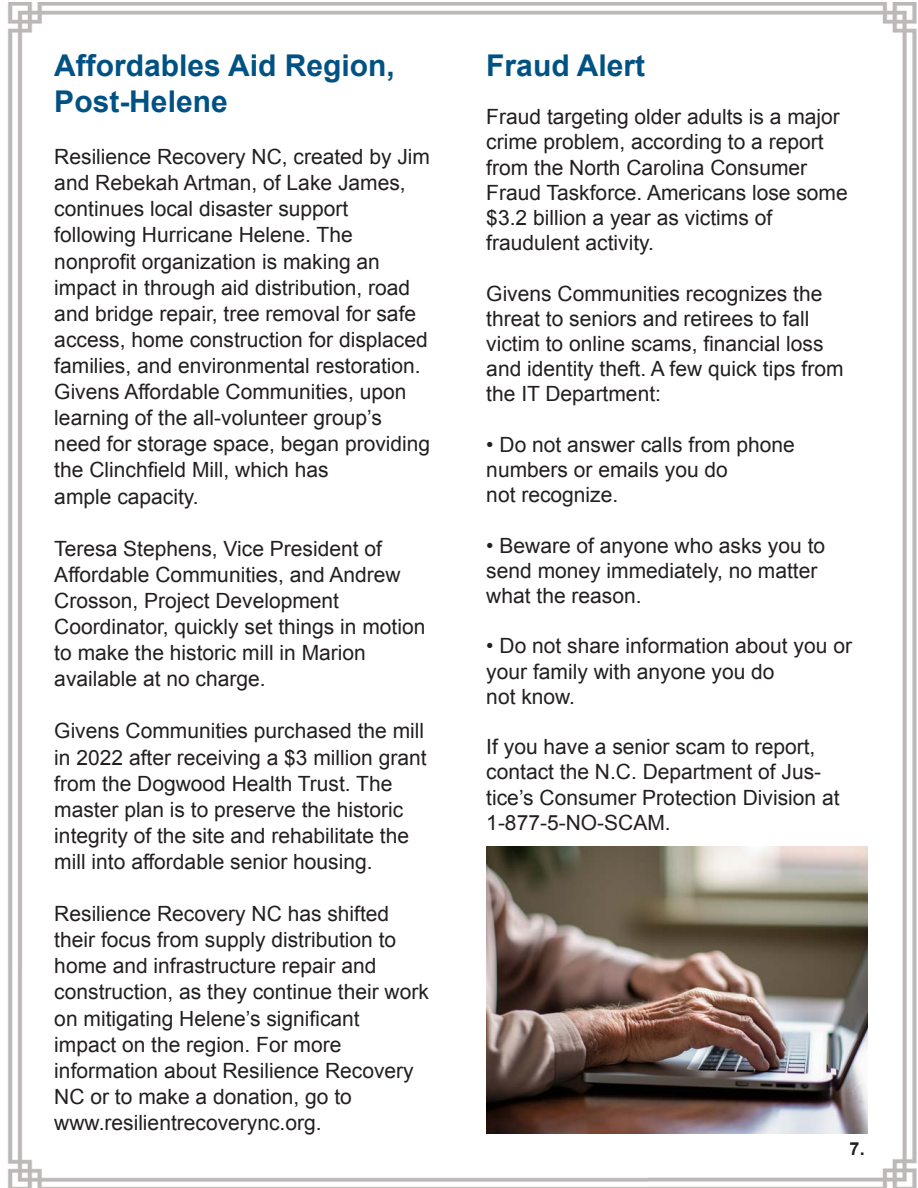
<style>
.page{position:relative;width:918px;height:1188px;background:#fff}
.page>*{position:absolute;margin:0;border:0;box-sizing:border-box;transform-origin:0 0}
.t1{font:700 30px/36px "Arial";color:#005284}
.t2{font:21px/26.1px "Arial";color:#231f20}
.t3{font:700 18px "Arial";color:#231f20}
</style>
<div class="page">
<img style="left:8px;top:2px;width:909px;height:1186px">
<img style="left:486px;top:847px;width:381px;height:287px">
<h1 class="t1" style="left:54px;top:48px;width:342px">Affordables Aid Region,<br>Post-Helene</h1>
<p class="t2" style="left:54px;top:144px;width:377px">Resilience Recovery NC, created by Jim and Rebekah Artman, of Lake James, continues local disaster support following Hurricane Helene. The nonprofit organization is making an impact in through aid distribution, road and bridge repair, tree removal for safe access, home construction for displaced families, and environmental restoration.<br>Givens Affordable Communities, upon learning of the all-volunteer group’s need for storage space, began providing the Clinchfield Mill, which has<br>ample capacity.</p>
<p class="t2" style="left:54px;top:536px;width:373px">Teresa Stephens, Vice President of Affordable Communities, and Andrew Crosson, Project Development Coordinator, quickly set things in motion to make the historic mill in Marion available at no charge.</p>
<p class="t2" style="left:54px;top:718px;width:374px">Givens Communities purchased the mill in 2022 after receiving a $3 million grant from the Dogwood Health Trust. The master plan is to preserve the historic integrity of the site and rehabilitate the mill into affordable senior housing.</p>
<p class="t2" style="left:54px;top:901px;width:376px">Resilience Recovery NC has shifted their focus from supply distribution to home and infrastructure repair and construction, as they continue their work on mitigating Helene’s significant<br>impact on the region. For more information about Resilience Recovery NC or to make a donation, go to www.resilientrecoverync.org.</p>
<h1 class="t1" style="left:486px;top:48px;width:160px">Fraud Alert</h1>
<p class="t2" style="left:486px;top:105px;width:363px;line-height:25.2px">Fraud targeting older adults is a major crime problem, according to a report from the North Carolina Consumer Fraud Taskforce. Americans lose some $3.2 billion a year as victims of fraudulent activity.</p>
<p class="t2" style="left:486px;top:281px;width:359px;line-height:25.2px">Givens Communities recognizes the threat to seniors and retirees to fall victim to online scams, financial loss and identity theft. A few quick tips from the IT Department:</p>
<p class="t2" style="left:486px;top:432px;width:310px;line-height:25.2px">• Do not answer calls from phone numbers or emails you do<br>not recognize.</p>
<p class="t2" style="left:486px;top:533px;width:340px;line-height:25.2px">• Beware of anyone who asks you to send money immediately, no matter what the reason.</p>
<p class="t2" style="left:486px;top:634px;width:367px;line-height:25.2px">• Do not share information about you or your family with anyone you do<br>not know.</p>
<p class="t2" style="left:486px;top:735px;width:355px;line-height:25.2px">If you have a senior scam to report, contact the N.C. Department of Jus&shy;tice’s Consumer Protection Division at<br>1-877-5-NO-SCAM.</p>
<p class="t3" style="left:850px;top:1137px;width:17px">7.</p>
</div>
